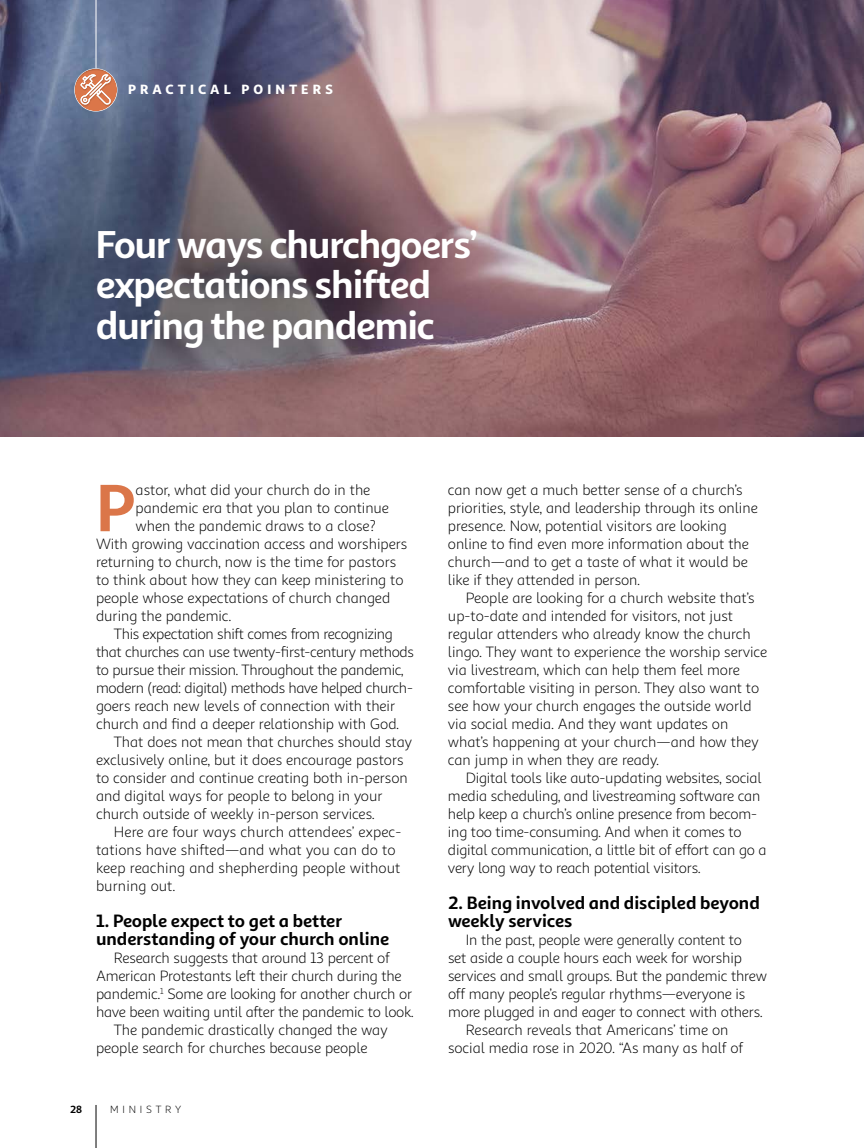
<style>
.page{position:relative;width:864px;height:1148px;background:#fff}
.page>*{position:absolute;margin:0;border:0;box-sizing:border-box;transform-origin:0 0}
.t1{font:700 67.2px "Sana Sans Alt";color:#db7649}
.t2{font:700 39px/40.5px "Sana Sans Alt";letter-spacing:-.03em;color:#fff}
.t3{font:700 18px/18px "Sana Sans Alt";color:#000}
.t4{font:15px/18px "Sana Sans Alt";letter-spacing:-.01em;color:#000}
.t5{font:900 13.5px "Sana Sans Alt";letter-spacing:.3em;color:#fff}
.t6{font:10.5px "Sana Sans Alt";letter-spacing:.36em;color:#000}
.t7{font:700 10.5px "Sana Sans Alt";color:#000}
</style>
<div class="page">
<hr style="left:96px;top:1104px;width:1px;height:44px;background:#000">
<img style="left:0;top:0;width:864px;height:437px">
<hr style="left:96px;top:0;width:1px;height:68px;background:#fff">
<div style="left:61px;top:59px;width:68px;height:54px;background:#000;opacity:.2"></div>
<p class="t5" style="left:128px;top:81px;width:206px">PRACTICAL POINTERS</p>
<h2 class="t2" style="left:96px;top:223px;width:383px">Four ways churchgoers’ expectations shifted during the pandemic</h2>
<h1 class="t1" style="left:96px;top:465px;width:41px">P</h1>
<p class="t4" style="left:136px;top:481px;width:236px">astor, what did your church do in the</p>
<p class="t4" style="left:136px;top:499px;width:255px">pandemic era that you plan to continue</p>
<p class="t4" style="left:136px;top:517px;width:242px">when the pandemic draws to a close?</p>
<p class="t4" style="left:96px;top:535px;width:313px">With growing vaccination access and worshipers</p>
<p class="t4" style="left:96px;top:553px;width:302px">returning to church, now is the time for pastors</p>
<p class="t4" style="left:96px;top:571px;width:309px">to think about how they can keep ministering to</p>
<p class="t4" style="left:96px;top:589px;width:296px">people whose expectations of church changed</p>
<p class="t4" style="left:96px;top:607px;width:137px">during the pandemic.</p>
<p class="t4" style="left:114px;top:625px;width:280px">This expectation shift comes from recognizing</p>
<p class="t4" style="left:96px;top:643px;width:320px">that churches can use twenty-first-century methods</p>
<p class="t4" style="left:96px;top:661px;width:309px">to pursue their mission. Throughout the pandemic,</p>
<p class="t4" style="left:96px;top:679px;width:318px">modern (read: digital) methods have helped church-</p>
<p class="t4" style="left:96px;top:697px;width:301px">goers reach new levels of connection with their</p>
<p class="t4" style="left:96px;top:715px;width:305px">church and find a deeper relationship with God.</p>
<p class="t4" style="left:114px;top:733px;width:300px">That does not mean that churches should stay</p>
<p class="t4" style="left:96px;top:751px;width:309px">exclusively online, but it does encourage pastors</p>
<p class="t4" style="left:96px;top:769px;width:313px">to consider and continue creating both in-person</p>
<p class="t4" style="left:96px;top:787px;width:288px">and digital ways for people to belong in your</p>
<p class="t4" style="left:96px;top:805px;width:280px">church outside of weekly in-person services.</p>
<p class="t4" style="left:114px;top:823px;width:289px">Here are four ways church attendees’ expec-</p>
<p class="t4" style="left:96px;top:841px;width:301px">tations have shifted—and what you can do to</p>
<p class="t4" style="left:96px;top:859px;width:306px">keep reaching and shepherding people without</p>
<p class="t4" style="left:96px;top:877px;width:81px">burning out.</p>
<p class="t3" style="left:96px;top:912px;width:295px">1. People expect to get a better understanding of your church online</p>
<p class="t4" style="left:114px;top:949px;width:277px">Research suggests that around 13 percent of</p>
<p class="t4" style="left:96px;top:967px;width:307px">American Protestants left their church during the</p>
<p class="t4" style="left:96px;top:985px;width:318px">pandemic.<sup>1</sup> Some are looking for another church or</p>
<p class="t4" style="left:96px;top:1003px;width:319px">have been waiting until after the pandemic to look.</p>
<p class="t4" style="left:114px;top:1021px;width:275px">The pandemic drastically changed the way</p>
<p class="t4" style="left:96px;top:1039px;width:273px">people search for churches because people</p>
<p class="t7" style="left:70px;top:1102px;width:13px">28</p>
<p class="t6" style="left:110px;top:1102px;width:72px">MINISTRY</p>
<p class="t4" style="left:448px;top:481px;width:311px">can now get a much better sense of a church’s priorities, style, and leadership through its online presence. Now, potential visitors are looking online to find even more information about the church—and to get a taste of what it would be like if they attended in person.</p>
<p class="t4" style="left:448px;top:589px;width:321px;text-indent:18px">People are looking for a church website that’s up-to-date and intended for visitors, not just regular attenders who already know the church lingo. They want to experience the worship service via livestream, which can help them feel more comfortable visiting in person. They also want to see how your church engages the outside world via social media. And they want updates on what’s happening at your church—and how they can jump in when they are ready.</p>
<p class="t4" style="left:448px;top:769px;width:320px;text-indent:18px">Digital tools like auto-updating websites, social media scheduling, and livestreaming software can help keep a church’s online presence from becom&shy;ing too time-consuming. And when it comes to digital communication, a little bit of effort can go a very long way to reach potential visitors.</p>
<p class="t3" style="left:448px;top:894px;width:313px">2. Being involved and discipled beyond weekly services</p>
<p class="t4" style="left:466px;top:931px;width:278px">In the past, people were generally content to</p>
<p class="t4" style="left:448px;top:949px;width:296px">set aside a couple hours each week for worship</p>
<p class="t4" style="left:448px;top:967px;width:321px">services and small groups. But the pandemic threw</p>
<p class="t4" style="left:448px;top:985px;width:299px">off many people’s regular rhythms—everyone is</p>
<p class="t4" style="left:448px;top:1003px;width:316px">more plugged in and eager to connect with others.</p>
<p class="t4" style="left:466px;top:1021px;width:264px">Research reveals that Americans’ time on</p>
<p class="t4" style="left:448px;top:1039px;width:297px">social media rose in 2020. “As many as half of</p>
</div>
